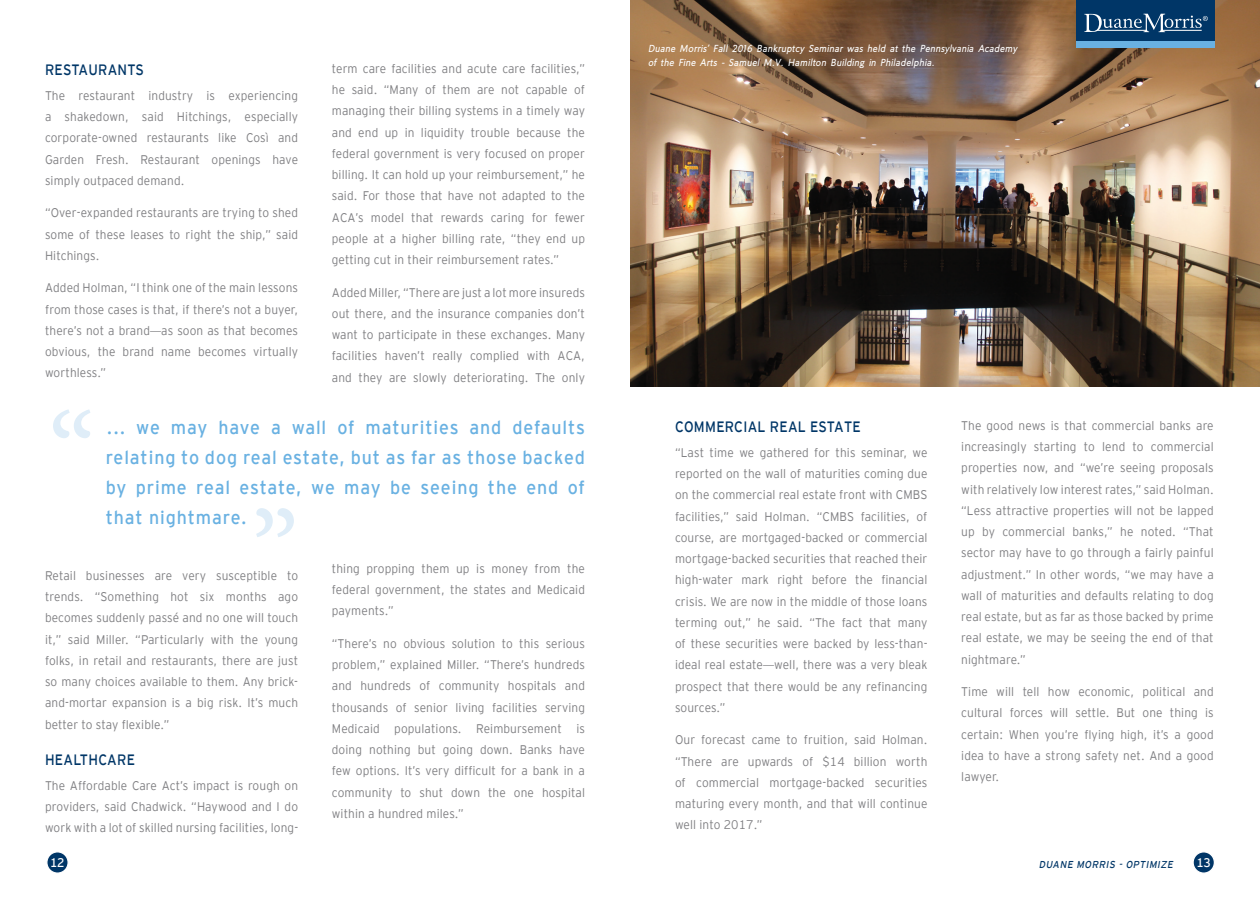
<style>
.page{position:relative;width:1260px;height:900px;background:#fff}
.page>*{position:absolute;margin:0;border:0;box-sizing:border-box;transform-origin:0 0}
.Pull_Quote_in_text{font:125px "Minion Pro";color:#dfedf8;scale:.95 1}
.Pull_Quote_in_text-2{font:18.75px/30px "EY Interstate";letter-spacing:.05em;color:#69b1e2;text-align:justify;scale:.95 1}
.Subhead{font:15px "EY Interstate";letter-spacing:.02em;color:#003667;scale:.9 1}
.EY_body_copy{font:300 12.5px/21.2px "EY Interstate";letter-spacing:.01em;color:#808083;text-align:justify;scale:.95 1}
.t1{font:12.5px "EY Interstate";color:#fff;scale:.95 1}
.t2{font:italic 700 10px/13.8px "Oslo";color:#fff;scale:.95 1}
.Folio_text{font:italic 10px "EY Interstate";color:#003667;scale:.95 1}
.s1{font-family:"Oslo"}
</style>
<div class="page">
<img style="left:630px;top:0;width:630px;height:387px">
<div style="left:1076px;top:0;width:139px;height:41px;background:#003667"></div>
<svg style="left:1084px;top:14px;width:124px;height:18px"></svg>
<div style="left:1076px;top:41px;width:139px;height:7px;background:#69b1e2"></div>
<div style="left:1193px;top:852px;width:21px;height:21px;background:#003667;border-radius:50%"></div>
<div style="left:1192px;top:851px;width:23px;height:23px;border:1px solid #fff;border-radius:50%"></div>
<div style="left:47px;top:852px;width:21px;height:21px;background:#003667;border-radius:50%"></div>
<div style="left:46px;top:851px;width:23px;height:23px;border:1px solid #fff;border-radius:50%"></div>
<svg style="left:256px;top:508px;width:38px;height:29px"></svg>
<p class="Subhead" style="left:45px;top:59px;width:112px">RESTAURANTS</p>
<p class="EY_body_copy" style="left:45px;top:84px;width:268px">The restaurant industry is experiencing a shakedown, said Hitchings, especially corporate-owned restaurants like Così and Garden Fresh. Restaurant openings have simply outpaced demand.</p>
<p class="EY_body_copy" style="left:45px;top:202px;width:268px">“Over-expanded restaurants are trying to shed some of these leases to right the ship,” said Hitchings.</p>
<p class="EY_body_copy" style="left:45px;top:277px;width:268px">Added Holman, “I think one of the main lessons from those cases is that, if there’s not a buyer, there’s not a brand<span class="s1">—</span>as soon as that becomes obvious, the brand name becomes virtually worthless.”</p>
<p class="EY_body_copy" style="left:332px;top:57px;width:268px">term care facilities and acute care facilities,” he said. “Many of them are not capable of managing their billing systems in a timely way and end up in liquidity trouble because the federal government is very focused on proper billing. It can hold up your reimbursement,” he said. For those that have not adapted to the ACA’s model that rewards caring for fewer people at a higher billing rate, “they end up getting cut in their reimbursement rates.”</p>
<p class="EY_body_copy" style="left:332px;top:281px;width:268px">Added Miller, “There are just a lot more insureds out there, and the insurance companies don’t want to participate in these exchanges. Many facilities haven’t really complied with ACA, and they are slowly deteriorating. The only</p>
<p class="Pull_Quote_in_text" style="left:48px;top:375px;width:51px">“</p>
<p class="Pull_Quote_in_text-2" style="left:106px;top:411px;width:506px">... we may have a wall of maturities and defaults relating to dog real estate, but as far as those backed by prime real estate, we may be seeing the end of that nightmare.</p>
<p class="EY_body_copy" style="left:45px;top:564px;width:268px">Retail businesses are very susceptible to trends. “Something hot six months ago becomes suddenly passé and no one will touch it,” said Miller. “Particularly with the young folks, in retail and restaurants, there are just so many choices available to them. Any brick&shy;and-mortar expansion is a big risk. It’s much better to stay flexible.”</p>
<p class="Subhead" style="left:45px;top:749px;width:102px">HEALTHCARE</p>
<p class="EY_body_copy" style="left:45px;top:774px;width:268px">The Affordable Care Act’s impact is rough on providers, said Chadwick. “Haywood and I do work with a lot of skilled nursing facilities, long-</p>
<p class="EY_body_copy" style="left:332px;top:557px;width:268px">thing propping them up is money from the federal government, the states and Medicaid payments.”</p>
<p class="EY_body_copy" style="left:332px;top:632px;width:268px">“There’s no obvious solution to this serious problem,” explained Miller. “There’s hundreds and hundreds of community hospitals and thousands of senior living facilities serving Medicaid populations. Reimbursement is doing nothing but going down. Banks have few options. It’s very difficult for a bank in a community to shut down the one hospital within a hundred miles.”</p>
<p class="t2" style="left:648px;top:42px;width:390px">Duane Morris’ Fall 2016 Bankruptcy Seminar was held at the Pennsylvania Academy of the Fine Arts - Samuel M.V. Hamilton Building in Philadelphia.</p>
<p class="Subhead" style="left:675px;top:416px;width:208px">COMMERCIAL REAL ESTATE</p>
<p class="EY_body_copy" style="left:675px;top:441px;width:267px">“Last time we gathered for this seminar, we reported on the wall of maturities coming due on the commercial real estate front with CMBS facilities,” said Holman. “CMBS facilities, of course, are mortgaged-backed or commercial mortgage-backed securities that reached their high-water mark right before the financial crisis. We are now in the middle of those loans terming out,” he said. “The fact that many of these securities were backed by less-than&shy;ideal real estate<span class="s1">—</span>well, there was a very bleak prospect that there would be any refinancing sources.”</p>
<p class="EY_body_copy" style="left:675px;top:729px;width:267px">Our forecast came to fruition, said Holman. “There are upwards of $14 billion worth of commercial mortgage-backed securities maturing every month, and that will continue well into 2017.”</p>
<p class="EY_body_copy" style="left:961px;top:414px;width:267px">The good news is that commercial banks are increasingly starting to lend to commercial properties now, and “we’re seeing proposals with relatively low interest rates,” said Holman. “Less attractive properties will not be lapped up by commercial banks,” he noted. “That sector may have to go through a fairly painful adjustment.” In other words, “we may have a wall of maturities and defaults relating to dog real estate, but as far as those backed by prime real estate, we may be seeing the end of that nightmare.”</p>
<p class="EY_body_copy" style="left:961px;top:680px;width:267px">Time will tell how economic, political and cultural forces will settle. But one thing is certain: When you’re flying high, it’s a good idea to have a strong safety net. And a good lawyer.</p>
<p class="t1" style="left:50px;top:854px;width:17px">12</p>
<p class="Folio_text" style="left:1039px;top:857px;width:145px">DUANE MORRIS - OPTIMIZE</p>
<p class="t1" style="left:1197px;top:854px;width:17px">13</p>
</div>
